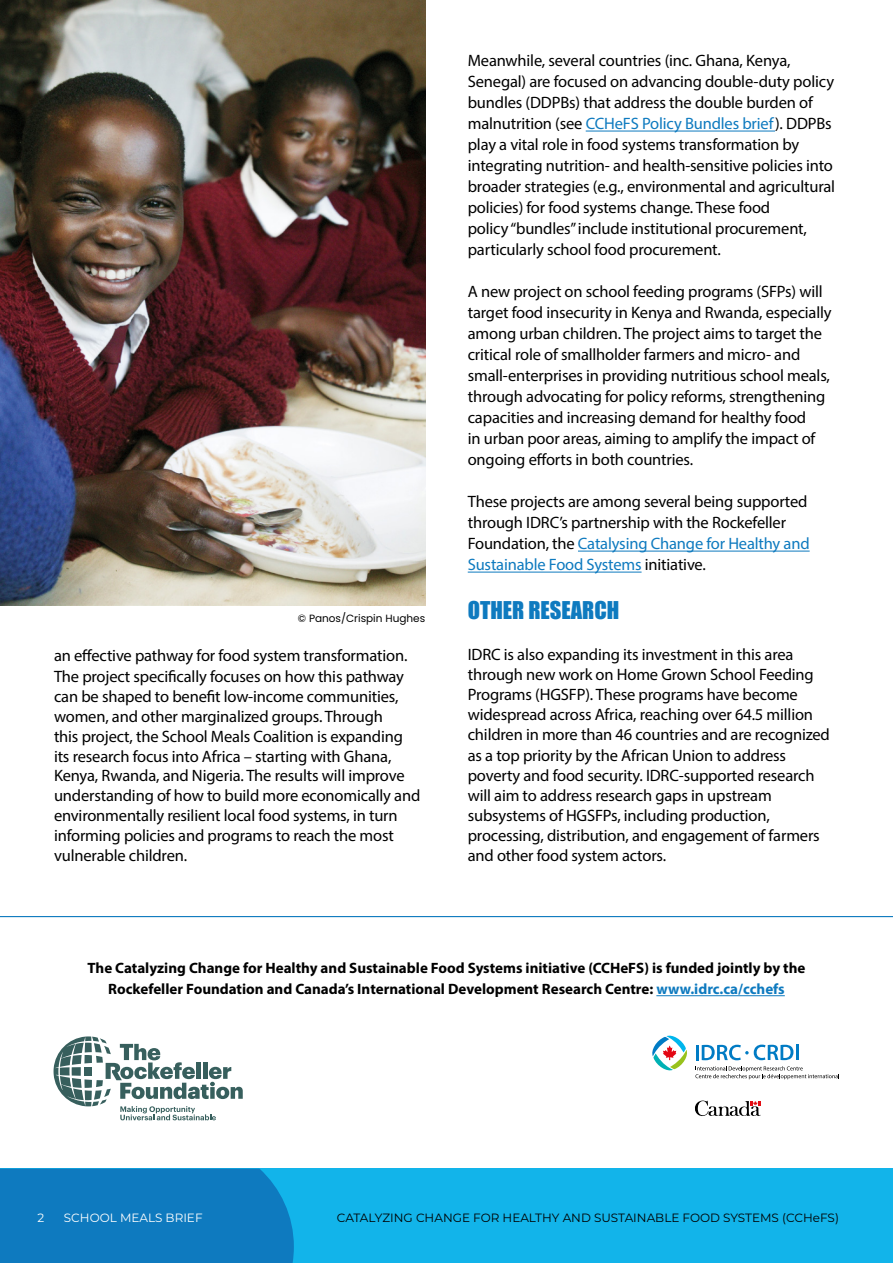
<style>
.page{position:relative;width:893px;height:1263px;background:#fff}
.page>*{position:absolute;margin:0;border:0;box-sizing:border-box;transform-origin:0 0}
.Body_text{font:22.5px "Impact";color:#0e7abf}
.Body_text-2{font:16.5px/20.1px "Myriad Pro";letter-spacing:-.01em;color:#000}
.t1{font:700 15px/21px "Myriad Pro";color:#000;text-align:center}
.t2{font:12px "Montserrat";color:#000}
.t3{font:12px "Montserrat";color:#fff}
.t4{font:10.5px "Poppins";color:#000}
.s1{color:#0e7abf}
</style>
<div class="page">
<div style="left:0;top:1168px;width:893px;height:95px;background:#12b4ea"></div>
<div style="left:0;top:1168px;width:294px;height:95px;background:#0e7abf"></div>
<hr style="left:656px;top:995px;width:129px;height:1px;background:#0e7abf">
<svg style="left:695px;top:1100px;width:66px;height:16px"></svg>
<hr style="left:796px;top:1045px;width:3px;height:15px;background:#007bc4">
<svg style="left:695px;top:1066px;width:144px;height:13px"></svg>
<svg style="left:696px;top:1044px;width:97px;height:16px"></svg>
<svg style="left:652px;top:1035px;width:35px;height:36px"></svg>
<hr style="left:586px;top:131px;width:189px;height:1px;background:#0e7abf">
<hr style="left:578px;top:551px;width:232px;height:1px;background:#0e7abf">
<hr style="left:468px;top:572px;width:174px;height:1px;background:#0e7abf">
<hr style="left:0;top:916px;width:893px;height:1px;background:#0e7abf">
<img style="left:0;top:0;width:425px;height:606px">
<svg style="left:54px;top:1036px;width:189px;height:84px"></svg>
<p class="t4" style="left:298px;top:612px;width:129px">© Panos/Crispin Hughes</p>
<p class="Body_text-2" style="left:54px;top:645px;width:368px">an effective pathway for food system transformation.<br>The project specifically focuses on how this pathway can be shaped to benefit low-income communities, women, and other marginalized groups. Through<br>this project, the School Meals Coalition is expanding its research focus into Africa – starting with Ghana, Kenya, Rwanda, and Nigeria. The results will improve understanding of how to build more economically and environmentally resilient local food systems, in turn informing policies and programs to reach the most vulnerable children.</p>
<p class="Body_text-2" style="left:468px;top:50px;width:369px;line-height:21px">Meanwhile, several countries (inc. Ghana, Kenya, Senegal) are focused on advancing double-duty policy bundles (DDPBs) that address the double burden of malnutrition (see <span class="s1">CCHeFS Policy Bundles brief</span>). DDPBs play a vital role in food systems transformation by integrating nutrition- and health-sensitive policies into broader strategies (e.g., environmental and agricultural policies) for food systems change. These food<br>policy “bundles” include institutional procurement, particularly school food procurement.</p>
<p class="Body_text-2" style="left:468px;top:281px;width:365px;line-height:21px">A new project on school feeding programs (SFPs) will target food insecurity in Kenya and Rwanda, especially among urban children. The project aims to target the critical role of smallholder farmers and micro- and small-enterprises in providing nutritious school meals, through advocating for policy reforms, strengthening capacities and increasing demand for healthy food<br>in urban poor areas, aiming to amplify the impact of ongoing efforts in both countries.</p>
<p class="Body_text-2" style="left:468px;top:491px;width:343px;line-height:21px">These projects are among several being supported through IDRC’s partnership with the Rockefeller Foundation, the <span class="s1">Catalysing Change for Healthy and Sustainable Food Systems</span> initiative.</p>
<p class="Body_text" style="left:468px;top:592px;width:153px">OTHER RESEARCH</p>
<p class="Body_text-2" style="left:468px;top:644px;width:364px">IDRC is also expanding its investment in this area through new work on Home Grown School Feeding Programs (HGSFP). These programs have become widespread across Africa, reaching over 64.5 million children in more than 46 countries and are recognized as a top priority by the African Union to address poverty and food security. IDRC-supported research will aim to address research gaps in upstream subsystems of HGSFPs, including production, processing, distribution, and engagement of farmers and other food system actors.</p>
<p class="t1" style="left:88px;top:957px;width:719px">The Catalyzing Change for Healthy and Sustainable Food Systems initiative (CCHeFS) is funded jointly by the<br>Rockefeller Foundation and Canada’s International Development Research Centre: <span class="s1">www.idrc.ca/cchefs</span></p>
<p class="t3" style="left:37px;top:1209px;width:8px">2</p>
<p class="t3" style="left:64px;top:1209px;width:140px">SCHOOL MEALS BRIEF</p>
<p class="t2" style="left:337px;top:1209px;width:504px">CATALYZING CHANGE FOR HEALTHY AND SUSTAINABLE FOOD SYSTEMS (CCHeFS)</p>
</div>
